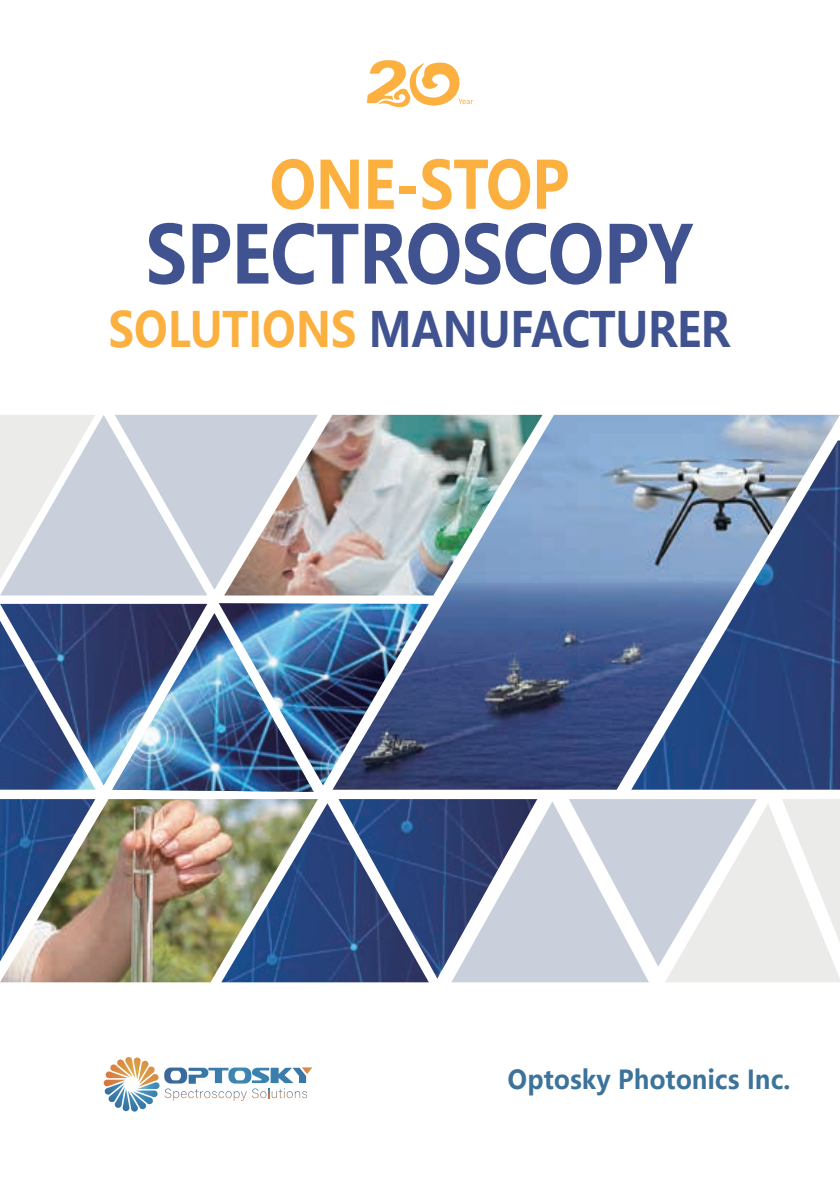
<style>
.page{position:relative;width:840px;height:1191px;background:#fff}
.page>*{position:absolute;margin:0;border:0;box-sizing:border-box;transform-origin:0 0}
.t1{font:700 79px "Microsoft Ya Hei";letter-spacing:-.01em;color:#405390;scale:.88 1}
.t2{font:700 65px "Microsoft Ya Hei";letter-spacing:-.01em;color:#fbb03f;scale:.88 1}
.t3{font:700 48.2px "Microsoft Ya Hei";letter-spacing:-.01em;color:#405390;scale:.88 1}
.t4{font:700 26px "Microsoft Ya Hei";color:#3c739a;scale:.94 1}
.s1{color:#fbb03f}
</style>
<div class="page">
<svg style="left:104px;top:1057px;width:208px;height:55px"></svg>
<svg style="left:0;top:415px;width:224px;height:180px;background:#d4d9e1"></svg>
<img style="left:0;top:604px;width:207px;height:181px">
<img style="left:0;top:620px;width:95px;height:169px">
<img style="left:0;top:799px;width:318px;height:183px">
<img style="left:221px;top:803px;width:207px;height:179px">
<img style="left:338px;top:799px;width:113px;height:179px">
<img style="left:332px;top:415px;width:507px;height:374px">
<img style="left:631px;top:440px;width:208px;height:349px">
<svg style="left:451px;top:799px;width:388px;height:183px"></svg>
<img style="left:224px;top:415px;width:318px;height:180px">
<img style="left:218px;top:603px;width:210px;height:182px">
<img style="left:112px;top:613px;width:201px;height:179px">
<svg style="left:367px;top:60px;width:105px;height:47px"></svg>
<h2 class="t2" style="left:269px;top:140px;width:342px">ONE-STOP</h2>
<h1 class="t1" style="left:145px;top:200px;width:623px">SPECTROSCOPY</h1>
<p class="t3" style="left:109px;top:296px;width:706px"><span class="s1">SOLUTIONS</span> MANUFACTURER</p>
<p class="t4" style="left:507px;top:1061px;width:302px">Optosky Photonics Inc.</p>
</div>
